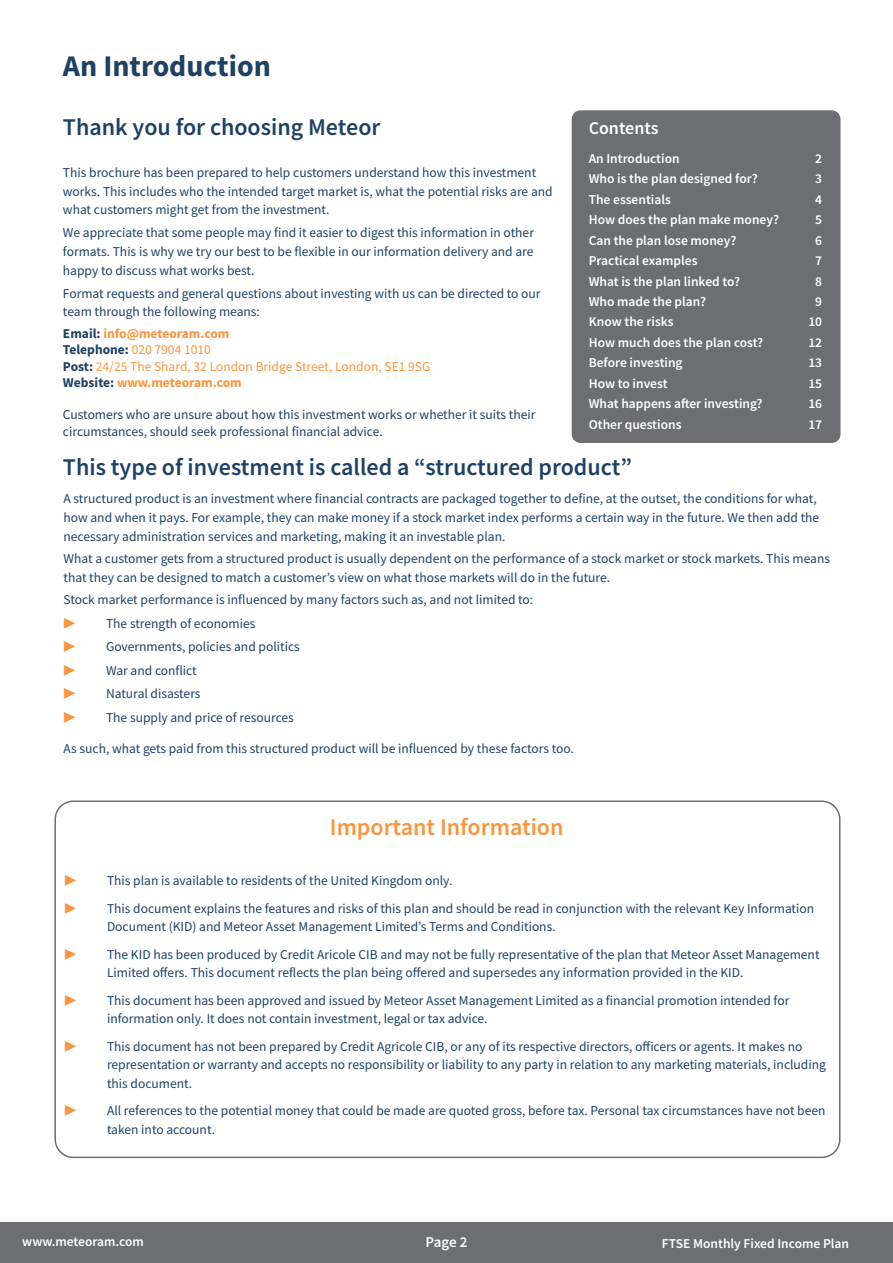
<style>
.page{position:relative;width:893px;height:1263px;background:#fff}
.page>*{position:absolute;margin:0;border:0;box-sizing:border-box;transform-origin:0 0}
.t1{font:700 30px "Source Sans Pro";color:#1e4164}
.t2{font:600 24px "Source Sans Pro";color:#1e4164}
.t3{font:600 24px "Source Sans Pro";color:#fb943e}
.t4{font:600 18px "Source Sans Pro";color:#fff}
.t5{font:600 15px "Source Sans Pro";color:#fff}
.t6{font:13.5px/18.8px "Source Sans Pro";color:#1e4164}
.t7{font:600 13.5px "Source Sans Pro";color:#fff}
.t8{font:13.5px/16.2px "Source Sans Pro";color:#fb943e}
.s1{font-weight:700;color:#1e4164}
.s2{font-weight:700}
</style>
<div class="page">
<div style="left:0;top:1223px;width:893px;height:40px;background:#6d6e71"></div>
<div style="left:572px;top:110px;width:268px;height:333px;background:#6d6e71;border-radius:9px"></div>
<div style="left:54px;top:800px;width:786px;height:358px;border:2px solid #6d6e71;border-radius:18px"></div>
<h1 class="t1" style="left:63px;top:46px;width:209px">An Introduction</h1>
<h2 class="t2" style="left:63px;top:111px;width:319px">Thank you for choosing Meteor</h2>
<p class="t6" style="left:63px;top:163px;width:491px">This brochure has been prepared to help customers understand how this investment works. This includes who the intended target market is, what the potential risks are and what customers might get from the investment.</p>
<p class="t6" style="left:63px;top:223px;width:473px;text-align:justify">We appreciate that some people may find it easier to digest this information in other formats. This is why we try our best to be flexible in our information delivery and are happy to discuss what works best.</p>
<p class="t6" style="left:63px;top:284px;width:479px;line-height:18px">Format requests and general questions about investing with us can be directed to our team through the following means:</p>
<p class="t8" style="left:63px;top:325px;width:369px"><span class="s1">Email:</span> <span class="s2">info@meteoram.com<br></span><span class="s1">Telephone:</span> 020 7904 1010<br><span class="s1">Post:</span> 24/25 The Shard, 32 London Bridge Street, London, SE1 9SG <span class="s1">Website:</span> <span class="s2">www.meteoram.com</span></p>
<p class="t6" style="left:63px;top:407px;width:474px;line-height:16.2px">Customers who are unsure about how this investment works or whether it suits their circumstances, should seek professional financial advice.</p>
<h3 class="t4" style="left:589px;top:116px;width:71px">Contents</h3>
<p class="t7" style="left:589px;top:149px;width:92px">An Introduction</p>
<p class="t7" style="left:815px;top:149px;width:8px">2</p>
<p class="t7" style="left:589px;top:170px;width:171px">Who is the plan designed for?</p>
<p class="t7" style="left:815px;top:170px;width:8px">3</p>
<p class="t7" style="left:589px;top:190px;width:84px">The essentials</p>
<p class="t7" style="left:815px;top:190px;width:8px">4</p>
<p class="t7" style="left:589px;top:211px;width:192px">How does the plan make money?</p>
<p class="t7" style="left:815px;top:211px;width:8px">5</p>
<p class="t7" style="left:589px;top:231px;width:149px">Can the plan lose money?</p>
<p class="t7" style="left:815px;top:231px;width:8px">6</p>
<p class="t7" style="left:589px;top:252px;width:110px">Practical examples</p>
<p class="t7" style="left:815px;top:252px;width:8px">7</p>
<p class="t7" style="left:589px;top:272px;width:153px">What is the plan linked to?</p>
<p class="t7" style="left:815px;top:272px;width:8px">8</p>
<p class="t7" style="left:589px;top:293px;width:119px">Who made the plan?</p>
<p class="t7" style="left:815px;top:293px;width:8px">9</p>
<p class="t7" style="left:589px;top:313px;width:86px">Know the risks</p>
<p class="t7" style="left:808px;top:313px;width:15px">10</p>
<p class="t7" style="left:589px;top:334px;width:176px">How much does the plan cost?</p>
<p class="t7" style="left:808px;top:334px;width:15px">12</p>
<p class="t7" style="left:589px;top:354px;width:95px">Before investing</p>
<p class="t7" style="left:808px;top:354px;width:15px">13</p>
<p class="t7" style="left:589px;top:374px;width:80px">How to invest</p>
<p class="t7" style="left:808px;top:374px;width:15px">15</p>
<p class="t7" style="left:589px;top:395px;width:175px">What happens after investing?</p>
<p class="t7" style="left:808px;top:395px;width:15px">16</p>
<p class="t7" style="left:589px;top:415px;width:94px">Other questions</p>
<p class="t7" style="left:808px;top:415px;width:15px">17</p>
<h2 class="t2" style="left:63px;top:451px;width:570px">This type of investment is called a “structured product”</h2>
<p class="t6" style="left:64px;top:489px;width:757px">A structured product is an investment where financial contracts are packaged together to define, at the outset, the conditions for what, how and when it pays. For example, they can make money if a stock market index performs a certain way in the future. We then add the necessary administration services and marketing, making it an investable plan.</p>
<p class="t6" style="left:64px;top:549px;width:768px;line-height:19.2px">What a customer gets from a structured product is usually dependent on the performance of a stock market or stock markets. This means that they can be designed to match a customer’s view on what those markets will do in the future.</p>
<p class="t6" style="left:64px;top:590px;width:471px">Stock market performance is influenced by many factors such as, and not limited to:</p>
<p class="t8" style="left:64px;top:615px;width:14px">▶</p>
<p class="t6" style="left:106px;top:614px;width:151px">The strength of economies</p>
<p class="t8" style="left:64px;top:639px;width:14px">▶</p>
<p class="t6" style="left:106px;top:637px;width:195px">Governments, policies and politics</p>
<p class="t8" style="left:64px;top:662px;width:14px">▶</p>
<p class="t6" style="left:106px;top:661px;width:92px">War and conflict</p>
<p class="t8" style="left:64px;top:686px;width:14px">▶</p>
<p class="t6" style="left:106px;top:684px;width:96px">Natural disasters</p>
<p class="t8" style="left:64px;top:709px;width:14px">▶</p>
<p class="t6" style="left:106px;top:708px;width:189px">The supply and price of resources</p>
<p class="t6" style="left:64px;top:739px;width:512px">As such, what gets paid from this structured product will be influenced by these factors too.</p>
<h2 class="t3" style="left:330px;top:811px;width:235px">Important Information</h2>
<p class="t8" style="left:64px;top:873px;width:14px">▶</p>
<p class="t6" style="left:107px;top:871px;width:347px">This plan is available to residents of the United Kingdom only.</p>
<p class="t8" style="left:64px;top:900px;width:14px">▶</p>
<p class="t6" style="left:107px;top:899px;width:709px">This document explains the features and risks of this plan and should be read in conjunction with the relevant Key Information<br>Document (KID) and Meteor Asset Management Limited’s Terms and Conditions.</p>
<p class="t8" style="left:64px;top:946px;width:14px">▶</p>
<p class="t6" style="left:107px;top:945px;width:714px">The KID has been produced by Credit Aricole CIB and may not be fully representative of the plan that Meteor Asset Management<br>Limited offers. This document reflects the plan being offered and supersedes any information provided in the KID.</p>
<p class="t8" style="left:64px;top:992px;width:14px">▶</p>
<p class="t6" style="left:107px;top:991px;width:684px">This document has been approved and issued by Meteor Asset Management Limited as a financial promotion intended for information only. It does not contain investment, legal or tax advice.</p>
<p class="t8" style="left:64px;top:1038px;width:14px">▶</p>
<p class="t6" style="left:107px;top:1037px;width:720px">This document has not been prepared by Credit Agricole CIB, or any of its respective directors, officers or agents. It makes no representation or warranty and accepts no responsibility or liability to any party in relation to any marketing materials, including this document.</p>
<p class="t8" style="left:64px;top:1103px;width:14px">▶</p>
<p class="t6" style="left:107px;top:1101px;width:720px">All references to the potential money that could be made are quoted gross, before tax. Personal tax circumstances have not been taken into account.</p>
<p class="t7" style="left:22px;top:1232px;width:123px">www.meteoram.com</p>
<p class="t5" style="left:426px;top:1232px;width:43px">Page 2</p>
<p class="t7" style="left:662px;top:1235px;width:189px">FTSE Monthly Fixed Income Plan</p>
</div>
